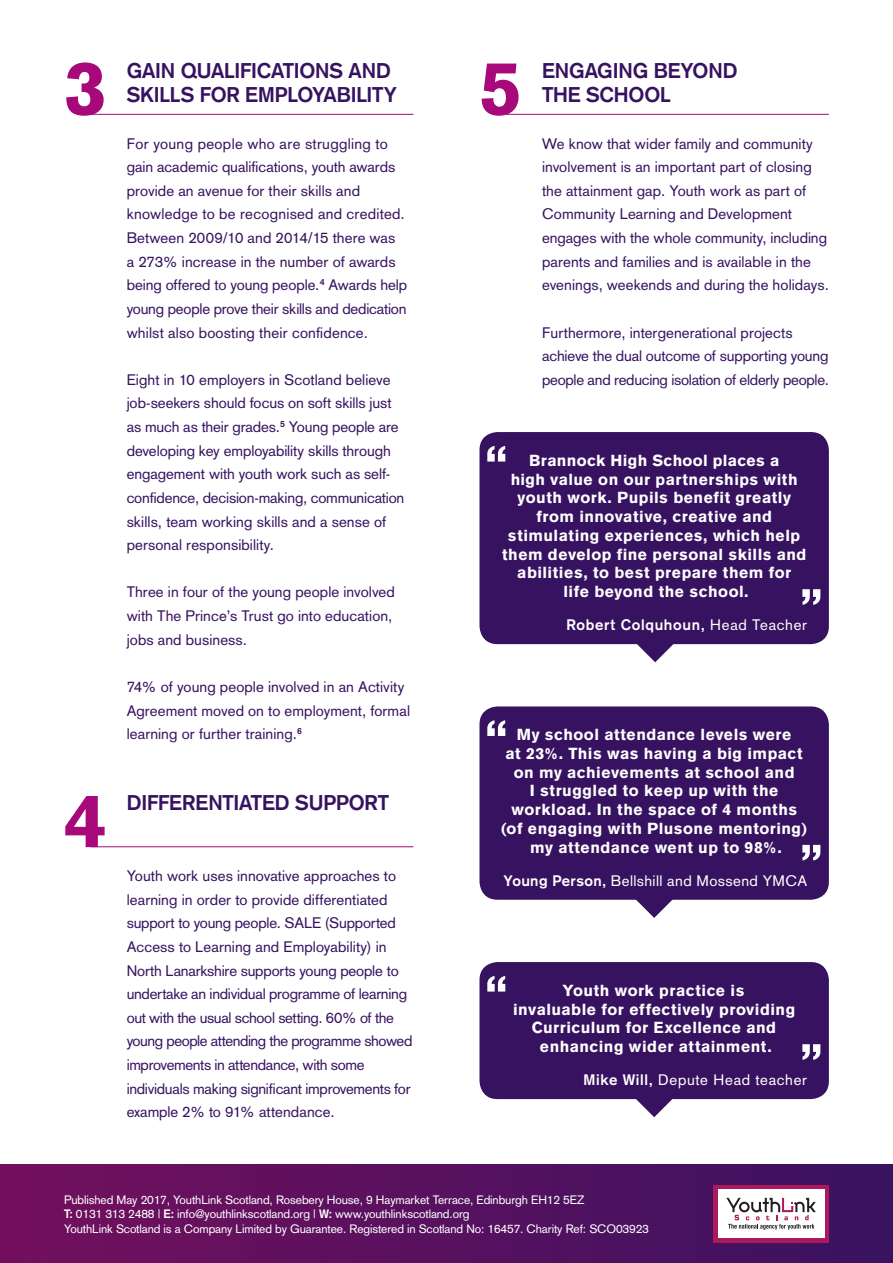
<style>
.page{position:relative;width:893px;height:1263px;background:#fff}
.page>*{position:absolute;margin:0;border:0;box-sizing:border-box;transform-origin:0 0}
.t1{font:900 75px "Akzidenz Grotesk";color:#a8097a}
.t2{font:700 21px/24px "Akzidenz Grotesk";letter-spacing:-.005em;color:#371260}
.t3{font:900 15.75px/18.8px "Akzidenz Grotesk";letter-spacing:.03em;color:#fff;text-align:center}
.t4{font:15px/23.7px "Akzidenz Grotesk";color:#371260}
.t5{font:15px "Akzidenz Grotesk";letter-spacing:.035em;color:#fff}
.t6{font:700 15px "Akzidenz Grotesk";letter-spacing:.045em;color:#fff}
.t7{font:12px/14.4px "Akzidenz Grotesk";letter-spacing:-.01em;color:#fff}
.s1{font-weight:400}
.s2{font-weight:700}
</style>
<div class="page">
<svg style="left:625px;top:1099px;width:59px;height:18px"></svg>
<div style="left:479px;top:962px;width:350px;height:137px;background:#371260;border-radius:18px"></div>
<div style="left:479px;top:432px;width:350px;height:212px;background:#371260;border-radius:18px"></div>
<div style="left:0;top:1164px;width:893px;height:99px;background:linear-gradient(to right,#740f5d,#391360)"></div>
<hr style="left:85px;top:114px;width:328px;height:1px;background:#a8097a">
<hr style="left:506px;top:114px;width:323px;height:1px;background:#a8097a">
<hr style="left:91px;top:846px;width:322px;height:1px;background:#a8097a">
<svg style="left:626px;top:644px;width:59px;height:18px"></svg>
<svg style="left:487px;top:446px;width:18px;height:15px"></svg>
<svg style="left:802px;top:589px;width:18px;height:16px"></svg>
<div style="left:479px;top:706px;width:350px;height:194px;background:#371260;border-radius:18px"></div>
<svg style="left:625px;top:899px;width:59px;height:19px"></svg>
<svg style="left:487px;top:720px;width:18px;height:16px"></svg>
<svg style="left:802px;top:845px;width:18px;height:15px"></svg>
<svg style="left:487px;top:976px;width:18px;height:15px"></svg>
<svg style="left:802px;top:1044px;width:18px;height:16px"></svg>
<div style="left:713px;top:1185px;width:116px;height:58px;background:#ac1a5d"></div>
<div style="left:718px;top:1190px;width:107px;height:48px;background:#fff"></div>
<svg style="left:726px;top:1198px;width:90px;height:32px"></svg>
<h1 class="t1" style="left:64px;top:43px;width:43px">3</h1>
<h2 class="t2" style="left:542px;top:58px;width:197px">ENGAGING BEYOND<br>THE SCHOOL</h2>
<p class="t4" style="left:542px;top:131px;width:288px">We know that wider family and community involvement is an important part of closing the attainment gap. Youth work as part of Community Learning and Development engages with the whole community, including parents and families and is available in the evenings, weekends and during the holidays.</p>
<p class="t4" style="left:542px;top:320px;width:288px">Furthermore, intergenerational projects achieve the dual outcome of supporting young people and reducing isolation of elderly people.</p>
<h2 class="t2" style="left:127px;top:58px;width:272px">GAIN QUALIFICATIONS AND<br>SKILLS FOR EMPLOYABILITY</h2>
<p class="t4" style="left:127px;top:131px;width:282px">For young people who are struggling to gain academic qualifications, youth awards provide an avenue for their skills and knowledge to be recognised and credited.<br>Between 2009/10 and 2014/15 there was<br>a 273% increase in the number of awards being offered to young people.<sup>4</sup> Awards help young people prove their skills and dedication whilst also boosting their confidence.</p>
<p class="t4" style="left:127px;top:368px;width:279px">Eight in 10 employers in Scotland believe job-seekers should focus on soft skills just as much as their grades.<sup>5</sup> Young people are developing key employability skills through engagement with youth work such as self&shy;confidence, decision-making, communication skills, team working skills and a sense of personal responsibility.</p>
<p class="t4" style="left:127px;top:580px;width:270px">Three in four of the young people involved with The Prince’s Trust go into education, jobs and business.</p>
<p class="t4" style="left:127px;top:675px;width:285px">74% of young people involved in an Activity<br>Agreement moved on to employment, formal learning or further training.<sup>6</sup></p>
<h1 class="t1" style="left:479px;top:43px;width:43px">5</h1>
<p class="t3" style="left:502px;top:451px;width:306px">Brannock High School places a<br>high value on our partnerships with youth work. Pupils benefit greatly from innovative, creative and stimulating experiences, which help them develop fine personal skills and abilities, to best prepare them for<br>life beyond the school.</p>
<p class="t6" style="left:566px;top:616px;width:242px">Robert Colquhoun, <span class="s1">Head Teacher</span></p>
<p class="t3" style="left:501px;top:725px;width:307px">My school attendance levels were<br>at 23%. This was having a big impact on my achievements at school and<br>I struggled to keep up with the workload. In the space of 4 months (of engaging with Plusone mentoring) my attendance went up to 98%.</p>
<p class="t5" style="left:504px;top:872px;width:305px"><span class="s2">Young Person,</span> Bellshill and Mossend YMCA</p>
<h2 class="t2" style="left:127px;top:790px;width:264px">DIFFERENTIATED SUPPORT</h2>
<h1 class="t1" style="left:64px;top:775px;width:43px">4</h1>
<p class="t4" style="left:127px;top:864px;width:287px">Youth work uses innovative approaches to learning in order to provide differentiated support to young people. SALE (Supported Access to Learning and Employability) in North Lanarkshire supports young people to undertake an individual programme of learning out with the usual school setting. 60% of the young people attending the programme showed improvements in attendance, with some individuals making significant improvements for example 2% to 91% attendance.</p>
<p class="t3" style="left:513px;top:981px;width:284px">Youth work practice is<br>invaluable for effectively providing<br>Curriculum for Excellence and enhancing wider attainment.</p>
<p class="t5" style="left:584px;top:1071px;width:225px"><span class="s2">Mike Will,</span> Depute Head teacher</p>
<p class="t7" style="left:64px;top:1192px;width:586px">Published May 2017, YouthLink Scotland, Rosebery House, 9 Haymarket Terrace, Edinburgh EH12 5EZ<br><span class="s2">T:</span> 0131 313 2488 | <span class="s2">E:</span> info@youthlinkscotland.org | <span class="s2">W:</span> www.youthlinkscotland.org<br>YouthLink Scotland is a Company Limited by Guarantee. Registered in Scotland No: 16457. Charity Ref: SCO03923</p>
</div>
